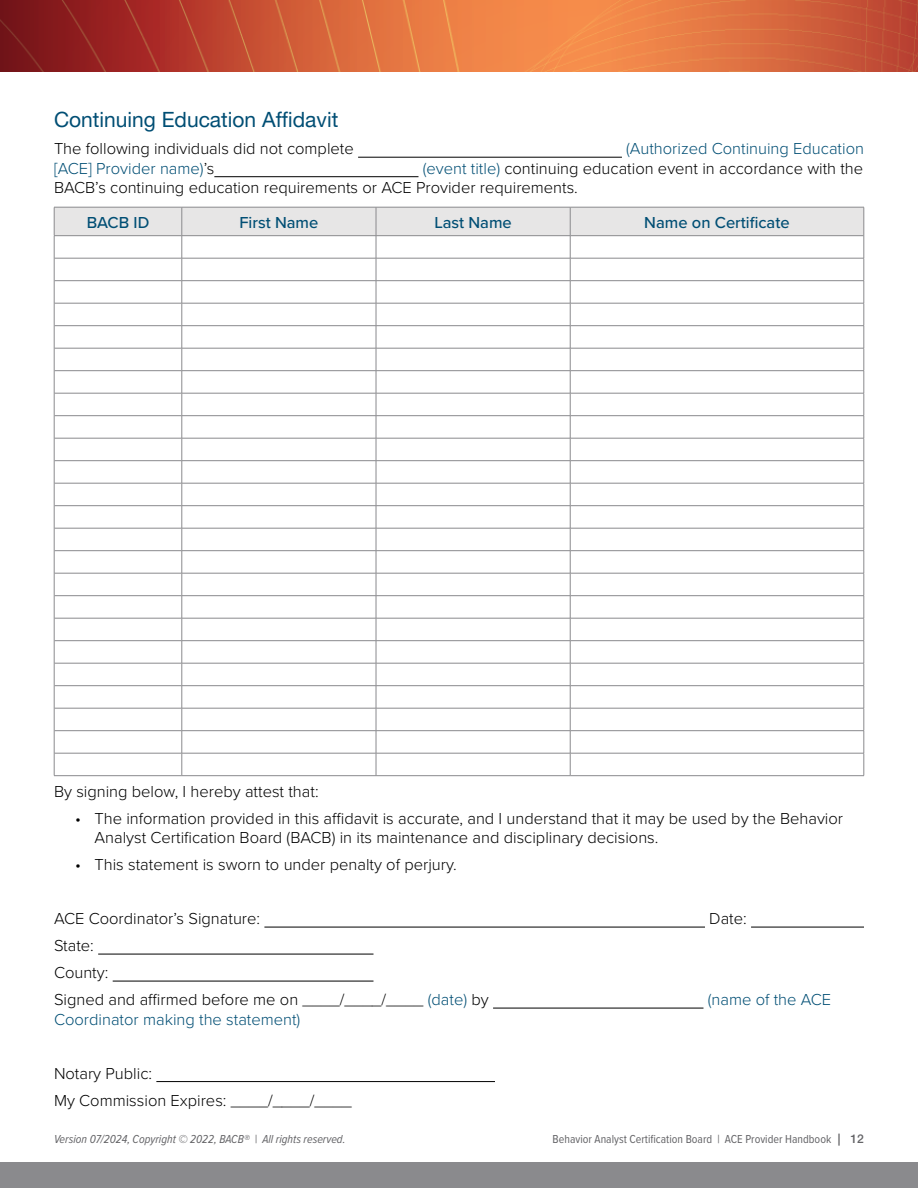
<style>
.page{position:relative;width:918px;height:1188px;background:#fff}
.page>*{position:absolute;margin:0;border:0;box-sizing:border-box;transform-origin:0 0}
.Section_Header{font:21px "Helvetica Neue LT Pro";color:#004e74}
.Body_Text{font:300 16.5px/19.5px "Proxima Nova";color:#000}
.Body_Text-2{font:300 16.5px "Proxima Nova";color:#004e74}
.Table_head{font:500 16.5px "Proxima Nova";color:#004e74}
.t1{font:12px "Proxima Nova Cond";color:#636366}
.t2{font:italic 12px "Proxima Nova Cond";color:#636366}
.s1{color:#000}
.s2{color:#004e74}
.s3{font-family:"Helvetica Neue LT Pro";font-weight:500}
</style>
<div class="page">
<img style="left:0;top:0;width:918px;height:72px">
<div style="left:0;top:1163px;width:918px;height:25px;background:#8a8a8d"></div>
<hr style="left:358px;top:157px;width:264px;height:1px;background:#000">
<hr style="left:214px;top:176px;width:205px;height:1px;background:#000">
<hr style="left:264px;top:927px;width:441px;height:1px;background:#000">
<hr style="left:751px;top:927px;width:113px;height:1px;background:#000">
<hr style="left:98px;top:954px;width:276px;height:1px;background:#000">
<hr style="left:113px;top:981px;width:261px;height:1px;background:#000">
<hr style="left:493px;top:1008px;width:211px;height:1px;background:#000">
<hr style="left:156px;top:1081px;width:339px;height:1px;background:#000">
<svg style="left:54px;top:207px;width:811px;height:568px"></svg>
<hr style="left:54px;top:775px;width:128px;height:1px;background:#8a8a8d">
<hr style="left:182px;top:775px;width:194px;height:1px;background:#8a8a8d">
<hr style="left:376px;top:775px;width:194px;height:1px;background:#8a8a8d">
<hr style="left:570px;top:775px;width:294px;height:1px;background:#8a8a8d">
<h3 class="Section_Header" style="left:54px;top:107px;width:286px">Continuing Education Affidavit</h3>
<p class="Body_Text" style="left:54px;top:138px;width:301px">The following individuals did not complete</p>
<p class="Body_Text-2" style="left:626px;top:137px;width:239px">(Authorized Continuing Education</p>
<p class="Body_Text-2" style="left:54px;top:156px;width:162px">[ACE] Provider name)<span class="s1">’s</span></p>
<p class="Body_Text" style="left:54px;top:158px;width:811px;text-indent:369px"><span class="s2">(event title)</span> continuing education event in accordance with the<br>BACB’s continuing education requirements or ACE Provider requirements.</p>
<p class="Table_head" style="left:87px;top:210px;width:64px">BACB ID</p>
<p class="Table_head" style="left:239px;top:210px;width:80px">First Name</p>
<p class="Table_head" style="left:434px;top:210px;width:79px">Last Name</p>
<p class="Table_head" style="left:644px;top:210px;width:147px">Name on Certificate</p>
<p class="Body_Text" style="left:54px;top:781px;width:266px">By signing below, I hereby attest that:</p>
<p class="Body_Text" style="left:94px;top:808px;width:750px;text-indent:-20px">• The information provided in this affidavit is accurate, and I understand that it may be used by the Behavior<br>Analyst Certification Board (BACB) in its maintenance and disciplinary decisions.</p>
<p class="Body_Text" style="left:75px;top:854px;width:383px">• This statement is sworn to under penalty of perjury.</p>
<p class="Body_Text" style="left:54px;top:908px;width:208px">ACE Coordinator’s Signature:</p>
<p class="Body_Text" style="left:709px;top:908px;width:39px">Date:</p>
<p class="Body_Text" style="left:54px;top:935px;width:41px">State:</p>
<p class="Body_Text" style="left:54px;top:962px;width:56px">County:</p>
<p class="Body_Text" style="left:54px;top:989px;width:436px">Signed and affirmed before me on ____/____/____ <span class="s2">(date)</span> by</p>
<p class="Body_Text-2" style="left:708px;top:988px;width:125px">(name of the ACE</p>
<p class="Body_Text-2" style="left:54px;top:1007px;width:248px">Coordinator making the statement)</p>
<p class="Body_Text" style="left:54px;top:1063px;width:100px">Notary Public:</p>
<p class="Body_Text" style="left:54px;top:1090px;width:299px">My Commission Expires: ____/____/____</p>
<p class="t2" style="left:54px;top:1131px;width:293px">Version 07/2024, Copyright © 2022, BACB® | All rights reserved.</p>
<p class="t1" style="left:553px;top:1131px;width:313px">Behavior Analyst Certification Board | ACE Provider Handbook <span class="s3">| 12</span></p>
</div>
